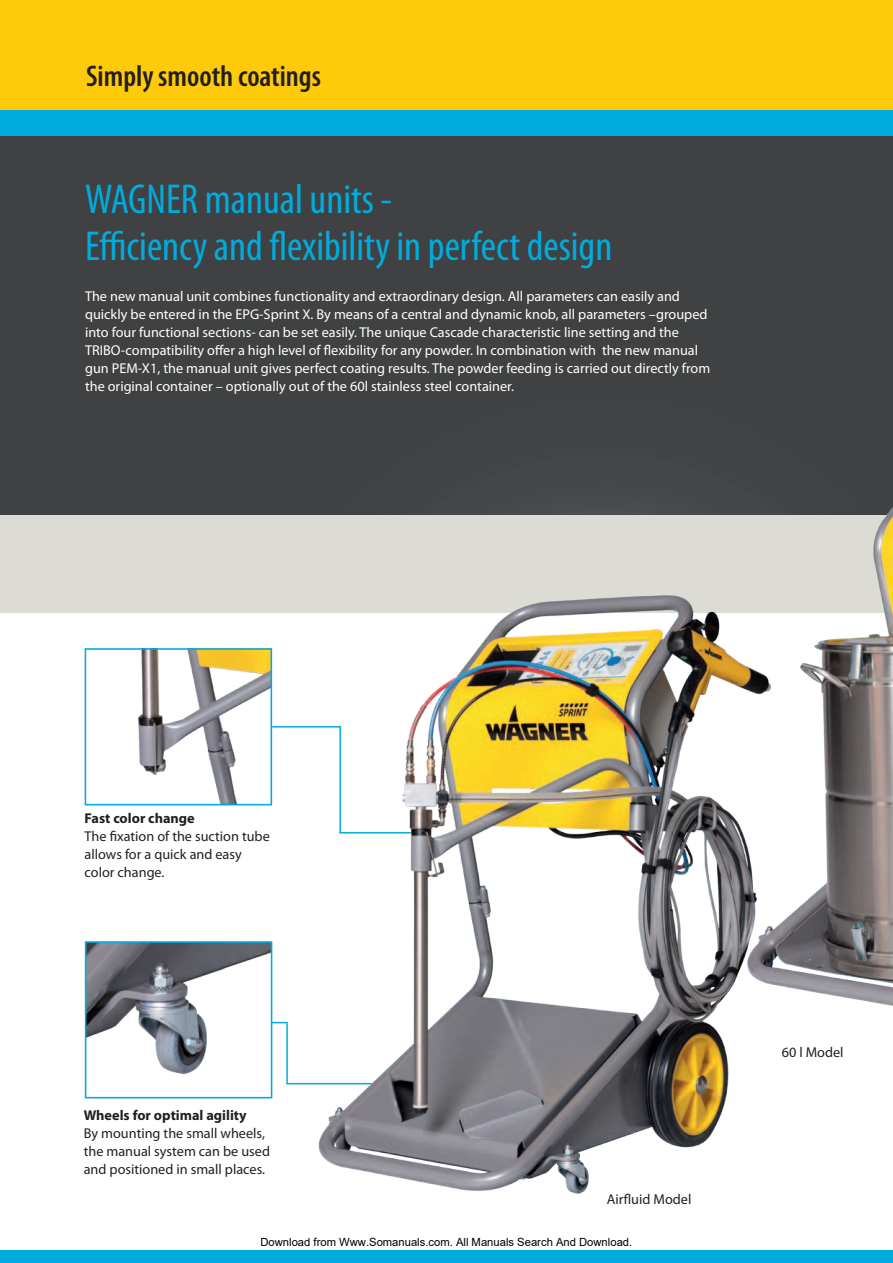
<style>
.page{position:relative;width:893px;height:1263px;background:#fff}
.page>*{position:absolute;margin:0;border:0;box-sizing:border-box;transform-origin:0 0}
.Slogan_Condensed_28p{font:condensed 42px "Myriad Pro";color:#00acdd}
.Declaration_Semibold{font:600 condensed 30px "Myriad Pro";color:#231f20}
.continuous_Text_9_5p{font:14.25px/18px "Myriad Pro";color:#fff}
.continuous_Text_9_5p-2{font:14.25px/18px "Myriad Pro";color:#231f20}
.Continous_Text_9_5pt{font:700 14.25px "Myriad Pro";color:#231f20}
.t1{font:11.25px "Arial";color:#000}
</style>
<div class="page">
<div style="left:0;top:136px;width:893px;height:380px;background:#404142"></div>
<div style="left:0;top:516px;width:893px;height:97px;background:#dcdcd4"></div>
<img style="left:88px;top:944px;width:181px;height:131px">
<div style="left:85px;top:941px;width:187px;height:157px;border:2px solid #00acdd"></div>
<hr style="left:286px;top:1083px;width:97px;height:1px;background:#00acdd">
<hr style="left:286px;top:1023px;width:2px;height:61px;background:#00acdd">
<svg style="left:271px;top:1022px;width:17px;height:1px"></svg>
<hr style="left:272px;top:726px;width:68px;height:1px;background:#00acdd">
<div style="left:0;top:0;width:893px;height:111px;background:#feca0a"></div>
<div style="left:0;top:111px;width:893px;height:25px;background:#00acdd"></div>
<div style="left:0;top:1250px;width:893px;height:13px;background:#00acdd"></div>
<img style="left:722px;top:402px;width:171px;height:604px">
<img style="left:298px;top:565px;width:521px;height:629px">
<img style="left:138px;top:651px;width:131px;height:151px">
<div style="left:85px;top:648px;width:187px;height:157px;border:2px solid #00acdd"></div>
<p class="Declaration_Semibold" style="left:86px;top:60px;width:236px">Simply smooth coatings</p>
<p class="Slogan_Condensed_28p" style="left:85px;top:174px;width:309px">WAGNER manual units -</p>
<p class="Slogan_Condensed_28p" style="left:85px;top:220px;width:529px">Efficiency and flexibility in perfect design</p>
<p class="continuous_Text_9_5p" style="left:85px;top:287px;width:627px">The new manual unit combines functionality and extraordinary design. All parameters can easily and quickly be entered in the EPG-Sprint X. By means of a central and dynamic knob, all parameters –grouped into four functional sections- can be set easily. The unique Cascade characteristic line setting and the TRIBO-compatibility offer a high level of flexibility for any powder. In combination with the new manual gun PEM-X1, the manual unit gives perfect coating results. The powder feeding is carried out directly from the original container – optionally out of the 60l stainless steel container.</p>
<p class="Continous_Text_9_5pt" style="left:85px;top:809px;width:112px">Fast color change</p>
<p class="continuous_Text_9_5p-2" style="left:85px;top:827px;width:187px">The fixation of the suction tube</p>
<p class="continuous_Text_9_5p-2" style="left:85px;top:845px;width:159px">allows for a quick and easy color change.</p>
<p class="Continous_Text_9_5pt" style="left:84px;top:1106px;width:164px">Wheels for optimal agility</p>
<p class="continuous_Text_9_5p-2" style="left:84px;top:1124px;width:183px">By mounting the small wheels,</p>
<p class="continuous_Text_9_5p-2" style="left:84px;top:1142px;width:188px">the manual system can be used and positioned in small places.</p>
<p class="continuous_Text_9_5p-2" style="left:607px;top:1189px;width:86px">Airfluid Model</p>
<p class="t1" style="left:260px;top:1235px;width:373px">Download from Www.Somanuals.com. All Manuals Search And Download.</p>
<p class="continuous_Text_9_5p-2" style="left:782px;top:1043px;width:63px">60 l Model</p>
</div>
